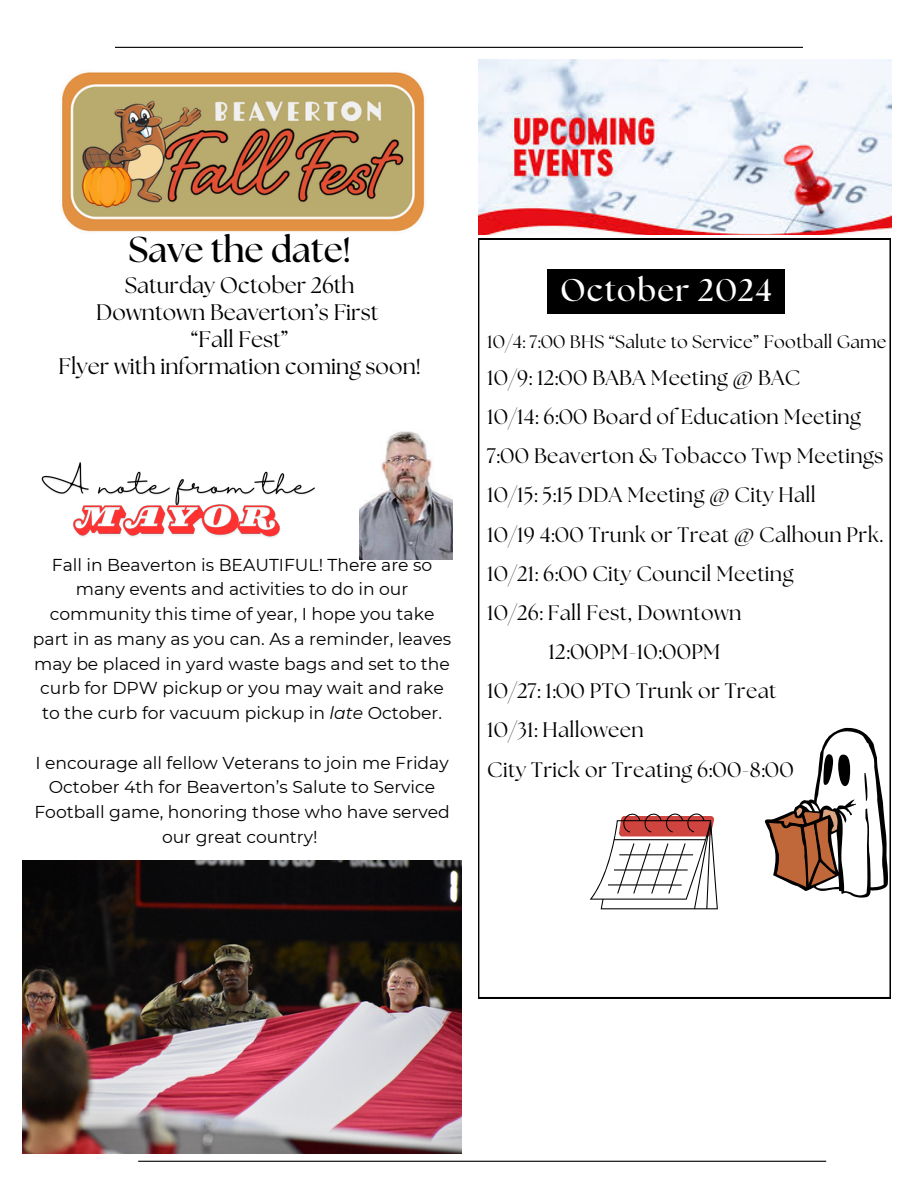
<style>
.page{position:relative;width:918px;height:1188px;background:#fff}
.page>*{position:absolute;margin:0;border:0;box-sizing:border-box;transform-origin:0 0}
.t1{font:700 36px "The Seasons";color:#000}
.t2{font:700 31.35px "The Seasons";letter-spacing:.04em;color:#fff}
.t3{font:22.5px "The Seasons";color:#000}
.t4{font:21px "The Seasons";letter-spacing:.015em;color:#000}
.t5{font:18px "The Seasons";letter-spacing:.015em;color:#000}
.t6{font:17.25px/24.8px "Montserrat";color:#000;text-align:center}
.s1{font-style:italic}
</style>
<div class="page">
<hr style="left:115px;top:47px;width:688px;height:1px;background:#000">
<hr style="left:138px;top:1161px;width:688px;height:1px;background:#000">
<img style="left:478px;top:60px;width:413px;height:174px">
<svg style="left:478px;top:239px;width:413px;height:759px"></svg>
<svg style="left:590px;top:813px;width:128px;height:96px"></svg>
<img style="left:62px;top:72px;width:363px;height:160px">
<svg style="left:765px;top:727px;width:123px;height:171px"></svg>
<img style="left:359px;top:431px;width:94px;height:129px">
<img style="left:23px;top:861px;width:439px;height:292px">
<div style="left:547px;top:270px;width:238px;height:44px;background:#000"></div>
<img style="left:41px;top:462px;width:274px;height:39px">
<img style="left:73px;top:501px;width:207px;height:37px">
<p class="t1" style="left:128px;top:233px;width:224px">Save the date!</p>
<p class="t3" style="left:125px;top:275px;width:231px">Saturday October 26th</p>
<p class="t3" style="left:96px;top:302px;width:284px">Downtown Beaverton’s First</p>
<p class="t3" style="left:191px;top:329px;width:99px">“Fall Fest”</p>
<p class="t3" style="left:59px;top:356px;width:364px">Flyer with information coming soon!</p>
<p class="t6" style="left:33px;top:552px;width:420px">Fall in Beaverton is BEAUTIFUL! There are so many events and activities to do in our community this time of year, I hope you take part in as many as you can. As a reminder, leaves may be placed in yard waste bags and set to the curb for DPW pickup or you may wait and rake to the curb for vacuum pickup in <span class="s1">late</span> October.</p>
<p class="t6" style="left:34px;top:750px;width:417px">I encourage all fellow Veterans to join me Friday October 4th for Beaverton’s Salute to Service Football game, honoring those who have served our great country!</p>
<p class="t2" style="left:560px;top:276px;width:213px">October 2024</p>
<p class="t5" style="left:487px;top:334px;width:401px">10/4: 7:00 BHS “Salute to Service” Football Game</p>
<p class="t4" style="left:487px;top:368px;width:315px">10/9: 12:00 BABA Meeting @ BAC</p>
<p class="t4" style="left:487px;top:407px;width:375px">10/14: 6:00 Board of Education Meeting</p>
<p class="t4" style="left:487px;top:446px;width:398px">7:00 Beaverton &amp; Tobacco Twp Meetings</p>
<p class="t4" style="left:487px;top:486px;width:330px">10/15: 5:15 DDA Meeting @ City Hall</p>
<p class="t4" style="left:487px;top:525px;width:398px">10/19 4:00 Trunk or Treat @ Calhoun Prk.</p>
<p class="t4" style="left:487px;top:564px;width:308px">10/21: 6:00 City Council Meeting</p>
<p class="t4" style="left:487px;top:603px;width:256px">10/26: Fall Fest, Downtown</p>
<p class="t4" style="left:549px;top:642px;width:174px">12:00PM-10:00PM</p>
<p class="t4" style="left:487px;top:681px;width:291px">10/27: 1:00 PTO Trunk or Treat</p>
<p class="t4" style="left:487px;top:721px;width:158px">10/31: Halloween</p>
<p class="t4" style="left:487px;top:760px;width:308px">City Trick or Treating 6:00-8:00</p>
</div>
